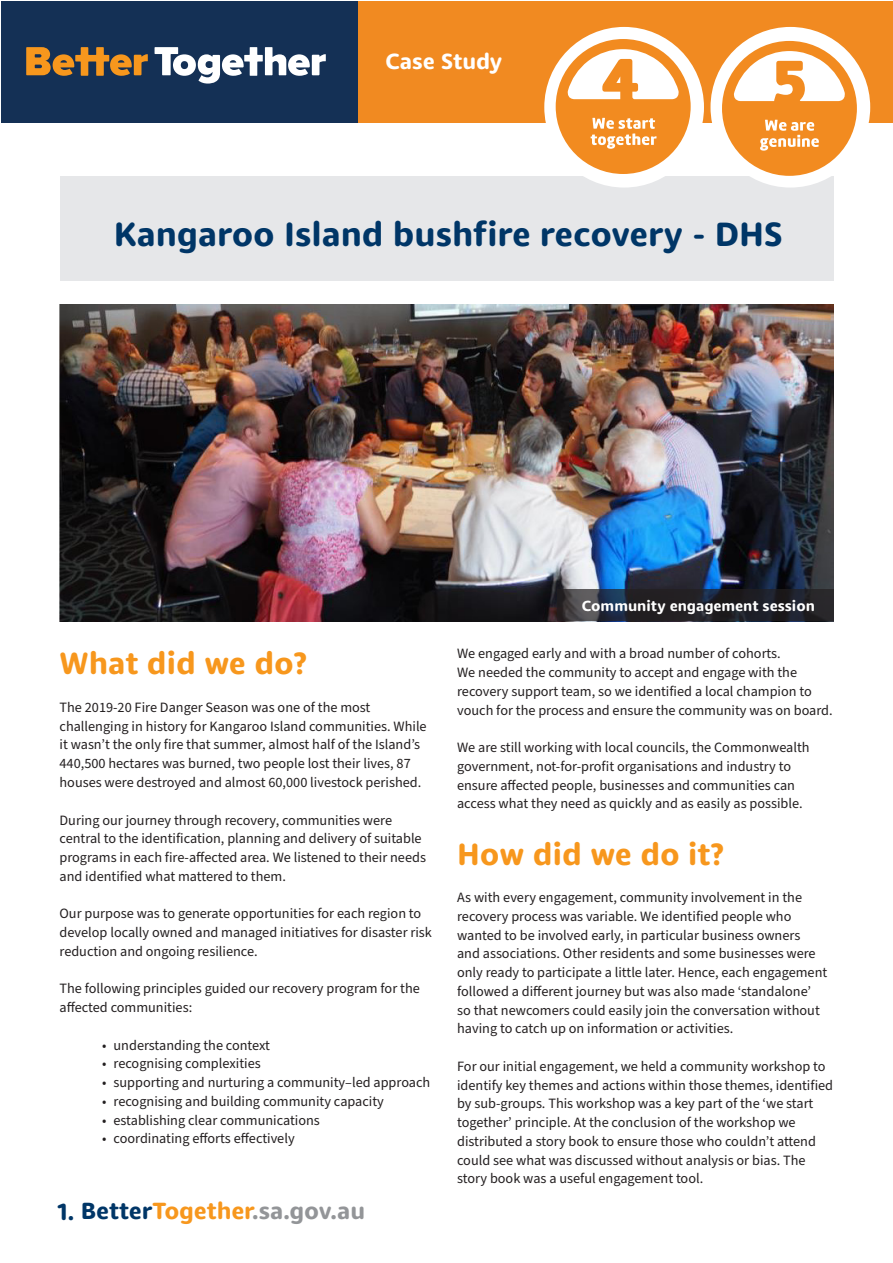
<style>
.page{position:relative;width:893px;height:1263px;background:#fff}
.page>*{position:absolute;margin:0;border:0;box-sizing:border-box;transform-origin:0 0}
.t1{font:700 34.5px "Dita";color:#003667}
.t2{font:700 31.5px "Dita";color:#f7971d}
.t3{font:700 24px "Dita";letter-spacing:-.005em;color:#939598}
.t4{font:700 22.5px "Dita";color:#fff}
.t5{font:700 15px "Dita";color:#fff}
.t6{font:14.25px/18.8px "Source Sans Pro";color:#231f20}
.s1{color:#003667}
.s2{color:#f7971d}
</style>
<div class="page">
<div style="left:1px;top:1px;width:358px;height:122px;background:#143055"></div>
<div style="left:359px;top:1px;width:534px;height:122px;background:#f18a21"></div>
<div style="left:60px;top:176px;width:773px;height:105px;background:#e6e7e9"></div>
<div style="left:544px;top:27px;width:160px;height:161px;background:#fff;border-radius:50%"></div>
<div style="left:556px;top:39px;width:135px;height:135px;background:#f28b20;border-radius:50%"></div>
<svg style="left:567px;top:49px;width:112px;height:50px"></svg>
<svg style="left:591px;top:118px;width:66px;height:31px"></svg>
<div style="left:710px;top:27px;width:160px;height:161px;background:#fff;border-radius:50%"></div>
<div style="left:722px;top:41px;width:135px;height:135px;background:#f28b20;border-radius:50%"></div>
<svg style="left:734px;top:51px;width:111px;height:50px"></svg>
<svg style="left:760px;top:120px;width:59px;height:31px"></svg>
<img style="left:60px;top:304px;width:773px;height:317px">
<svg style="left:557px;top:589px;width:276px;height:32px;background:#26272e"></svg>
<svg style="left:26px;top:47px;width:122px;height:29px"></svg>
<svg style="left:155px;top:47px;width:171px;height:37px"></svg>
<p class="t4" style="left:386px;top:47px;width:118px">Case Study</p>
<p class="t1" style="left:114px;top:213px;width:670px">Kangaroo Island bushfire recovery - DHS</p>
<p class="t2" style="left:60px;top:644px;width:249px">What did we do?</p>
<p class="t6" style="left:60px;top:698px;width:369px">The 2019-20 Fire Danger Season was one of the most challenging in history for Kangaroo Island communities. While it wasn’t the only fire that summer, almost half of the Island’s 440,500 hectares was burned, two people lost their lives, 87 houses were destroyed and almost 60,000 livestock perished.</p>
<p class="t6" style="left:60px;top:811px;width:368px">During our journey through recovery, communities were central to the identification, planning and delivery of suitable programs in each fire-affected area. We listened to their needs and identified what mattered to them.</p>
<p class="t6" style="left:60px;top:904px;width:374px">Our purpose was to generate opportunities for each region to develop locally owned and managed initiatives for disaster risk reduction and ongoing resilience.</p>
<p class="t6" style="left:60px;top:979px;width:362px">The following principles guided our recovery program for the affected communities:</p>
<p class="t6" style="left:102px;top:1036px;width:170px">• understanding the context</p>
<p class="t6" style="left:102px;top:1054px;width:160px">• recognising complexities</p>
<p class="t6" style="left:102px;top:1073px;width:330px">• supporting and nurturing a community–led approach</p>
<p class="t6" style="left:102px;top:1092px;width:283px">• recognising and building community capacity</p>
<p class="t6" style="left:102px;top:1111px;width:219px">• establishing clear communications</p>
<p class="t6" style="left:102px;top:1129px;width:194px">• coordinating efforts effectively</p>
<p class="t3" style="left:58px;top:1196px;width:309px"><span class="s1">1. Better</span><span class="s2">Together</span>.sa.gov.au</p>
<p class="t5" style="left:582px;top:596px;width:235px">Community engagement session</p>
<p class="t6" style="left:457px;top:645px;width:325px">We engaged early and with a broad number of cohorts.</p>
<p class="t6" style="left:457px;top:663px;width:377px">We needed the community to accept and engage with the recovery support team, so we identified a local champion to vouch for the process and ensure the community was on board.</p>
<p class="t6" style="left:457px;top:738px;width:354px">We are still working with local councils, the Commonwealth government, not-for-profit organisations and industry to ensure affected people, businesses and communities can access what they need as quickly and as easily as possible.</p>
<p class="t2" style="left:457px;top:834px;width:269px">How did we do it?</p>
<p class="t6" style="left:457px;top:888px;width:372px">As with every engagement, community involvement in the recovery process was variable. We identified people who wanted to be involved early, in particular business owners<br>and associations. Other residents and some businesses were only ready to participate a little later. Hence, each engagement followed a different journey but was also made ‘standalone’ so that newcomers could easily join the conversation without having to catch up on information or activities.</p>
<p class="t6" style="left:457px;top:1057px;width:378px">For our initial engagement, we held a community workshop to identify key themes and actions within those themes, identified by sub-groups. This workshop was a key part of the ‘we start together’ principle. At the conclusion of the workshop we distributed a story book to ensure those who couldn’t attend could see what was discussed without analysis or bias. The story book was a useful engagement tool.</p>
</div>
